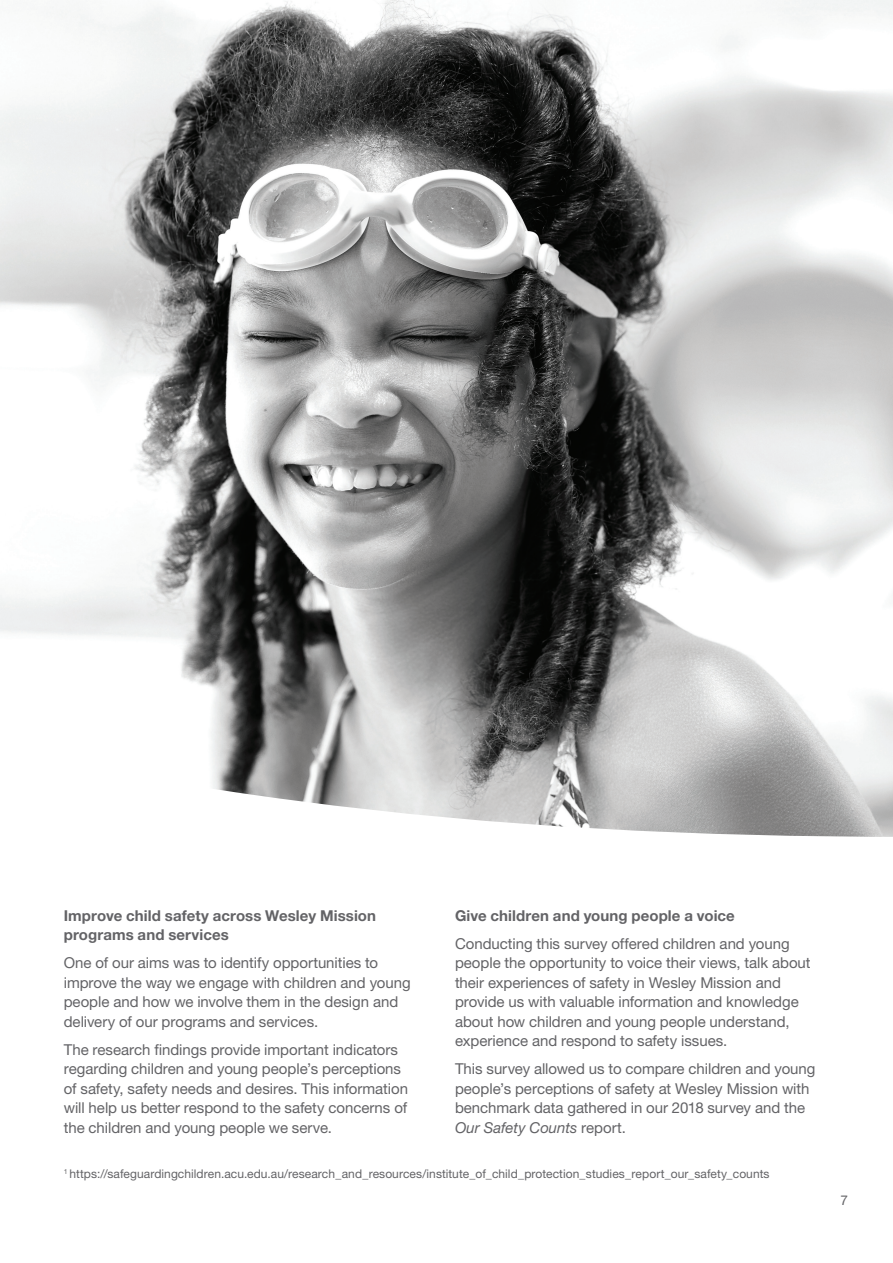
<style>
.page{position:relative;width:893px;height:1263px;background:#fff}
.page>*{position:absolute;margin:0;border:0;box-sizing:border-box;transform-origin:0 0}
.Body_Copy{font:15px/19.5px "Helvetica Neue LT 55 Rm";letter-spacing:-.005em;color:#636366}
.Body_Copy-2{font:15px/19.5px "Helvetica Neue LT 75 Bd";letter-spacing:.005em;color:#636366}
.t1{font:13.5px "Helvetica Neue LT 55 Rm";color:#636366}
.Body_Copy-3{font:12px "Helvetica Neue LT 55 Rm";letter-spacing:.005em;color:#636366}
.s1{font-family:"Helvetica Neue LT 56 It"}
</style>
<div class="page">
<img style="left:0;top:0;width:893px;height:645px">
<svg style="left:181px;top:645px;width:712px;height:192px"></svg>
<p class="Body_Copy-2" style="left:64px;top:905px;width:314px">Improve child safety across Wesley Mission programs and services</p>
<p class="Body_Copy" style="left:64px;top:953px;width:348px">One of our aims was to identify opportunities to improve the way we engage with children and young people and how we involve them in the design and delivery of our programs and services.</p>
<p class="Body_Copy" style="left:64px;top:1039px;width:346px">The research findings provide important indicators regarding children and young people’s perceptions of safety, safety needs and desires. This information will help us better respond to the safety concerns of the children and young people we serve.</p>
<p class="Body_Copy-2" style="left:455px;top:905px;width:281px">Give children and young people a voice</p>
<p class="Body_Copy" style="left:455px;top:933px;width:357px">Conducting this survey offered children and young people the opportunity to voice their views, talk about their experiences of safety in Wesley Mission and provide us with valuable information and knowledge about how children and young people understand, experience and respond to safety issues.</p>
<p class="Body_Copy" style="left:455px;top:1059px;width:362px">This survey allowed us to compare children and young people’s perceptions of safety at Wesley Mission with benchmark data gathered in our 2018 survey and the <span class="s1">Our Safety Counts</span> report.</p>
<p class="Body_Copy-3" style="left:64px;top:1166px;width:707px"><sup>1</sup> https://safeguardingchildren.acu.edu.au/research_and_resources/institute_of_child_protection_studies_report_our_safety_counts</p>
<p class="t1" style="left:840px;top:1192px;width:9px">7</p>
</div>
